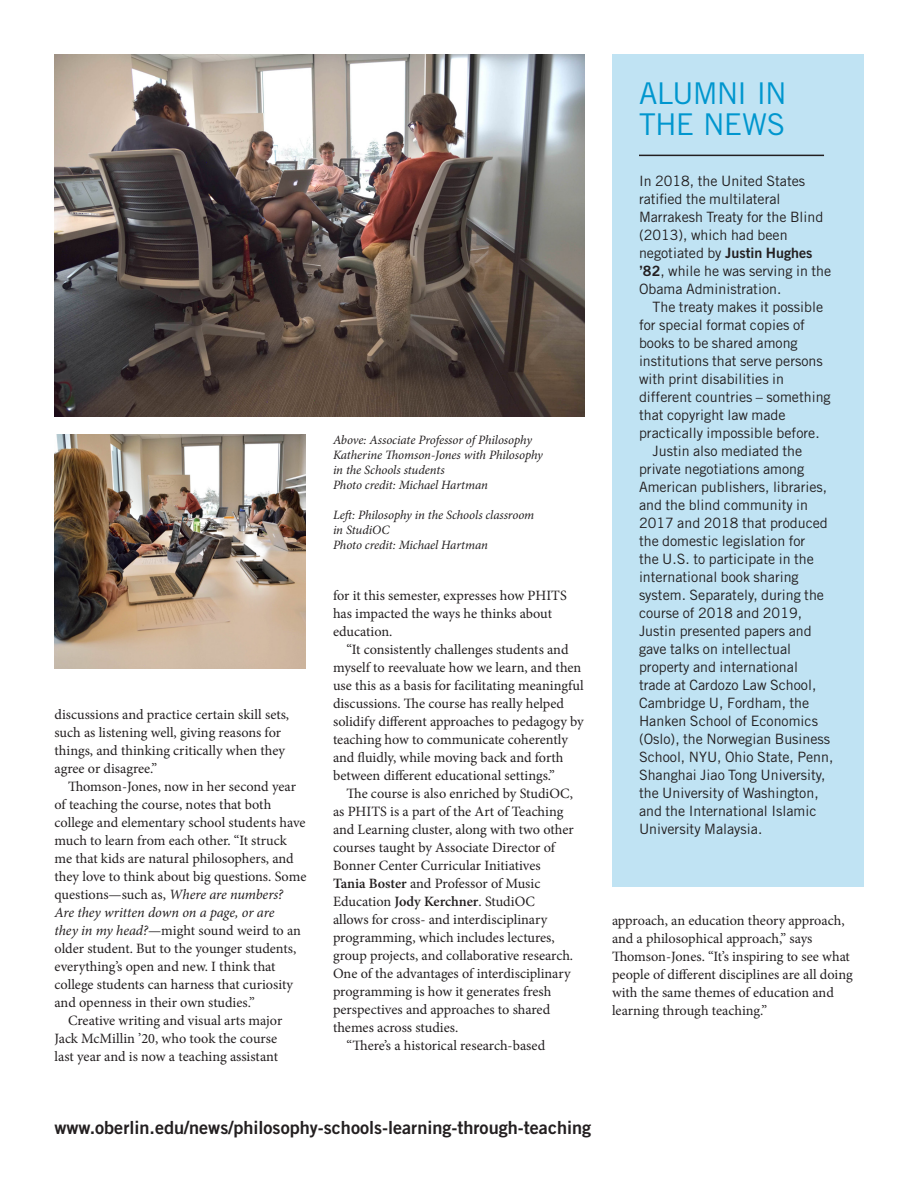
<style>
.page{position:relative;width:918px;height:1188px;background:#fff}
.page>*{position:absolute;margin:0;border:0;box-sizing:border-box;transform-origin:0 0}
.t1{font:30px/31.5px "Trade Gothic LT Std";letter-spacing:-.035em;color:#0096ce}
.t2{font:18.15px "Trade Gothic LT Std Bd 2";color:#231f20}
.t3{font:14.25px/18px "Minion Pro";color:#231f20}
.t4{font:14.25px/18px "Trade Gothic LT Std";color:#231f20}
.t5{font:italic 12.75px/15px "Minion Pro";letter-spacing:-.01em;color:#231f20}
.s1{font-style:italic}
.s2{font-weight:600}
.s3{font-family:"Trade Gothic LT Std Bd 2"}
</style>
<div class="page">
<img style="left:54px;top:54px;width:531px;height:362px">
<img style="left:55px;top:434px;width:251px;height:234px">
<div style="left:612px;top:54px;width:252px;height:833px;background:#c0e3f3"></div>
<hr style="left:639px;top:155px;width:185px;height:1px;background:#231f20">
<p class="t3" style="left:55px;top:706px;width:236px">discussions and practice certain skill sets, such as listening well, giving reasons for things, and thinking critically when they agree or disagree.”</p>
<p class="t3" style="left:55px;top:778px;width:253px;text-indent:14px">Thomson-Jones, now in her second year of teaching the course, notes that both college and elementary school students have much to learn from each other. “It struck me that kids are natural philosophers, and they love to think about big questions. Some questions—such as, <span class="s1">Where are numbers?<br>Are they written down on a page, or are<br>they in my head?</span>—might sound weird to an older student. But to the younger students, everything’s open and new. I think that college students can harness that curiosity and openness in their own studies.”</p>
<p class="t3" style="left:55px;top:1012px;width:229px;text-indent:14px">Creative writing and visual arts major<br>Jack McMillin ’20, who took the course last year and is now a teaching assistant</p>
<p class="t5" style="left:333px;top:432px;width:211px">Above: Associate Professor of Philosophy Katherine Thomson-Jones with Philosophy in the Schools students<br>Photo credit: Michael Hartman</p>
<p class="t5" style="left:333px;top:507px;width:203px">Left: Philosophy in the Schools classroom in StudiOC<br>Photo credit: Michael Hartman</p>
<p class="t3" style="left:333px;top:587px;width:235px">for it this semester, expresses how PHITS has impacted the ways he thinks about education.</p>
<p class="t3" style="left:333px;top:641px;width:252px;text-indent:14px">“It consistently challenges students and myself to reevaluate how we learn, and then use this as a basis for facilitating meaningful discussions. The course has really helped solidify different approaches to pedagogy by teaching how to communicate coherently and fluidly, while moving back and forth between different educational settings.”</p>
<p class="t3" style="left:333px;top:785px;width:242px;text-indent:14px">The course is also enriched by StudiOC, as PHITS is a part of the Art of Teaching and Learning cluster, along with two other courses taught by Associate Director of Bonner Center Curricular Initiatives <span class="s2">Tania Boster</span> and Professor of Music Education <span class="s2">Jody Kerchner</span>. StudiOC allows for cross- and interdisciplinary programming, which includes lectures, group projects, and collaborative research.<br>One of the advantages of interdisciplinary programming is how it generates fresh perspectives and approaches to shared themes across studies.</p>
<p class="t3" style="left:346px;top:1037px;width:200px">“There’s a historical research-based</p>
<p class="t1" style="left:639px;top:77px;width:149px">ALUMNI IN<br>THE NEWS</p>
<p class="t4" style="left:639px;top:172px;width:194px">In 2018, the United States ratified the multilateral<br>Marrakesh Treaty for the Blind (2013), which had been negotiated by <span class="s3">Justin Hughes ’82</span>, while he was serving in the<br>Obama Administration.</p>
<p class="t4" style="left:639px;top:298px;width:193px;text-indent:14px">The treaty makes it possible for special format copies of books to be shared among institutions that serve persons with print disabilities in different countries – something that copyright law made practically impossible before.</p>
<p class="t4" style="left:639px;top:442px;width:196px;text-indent:14px">Justin also mediated the private negotiations among<br>American publishers, libraries, and the blind community in<br>2017 and 2018 that produced the domestic legislation for<br>the U.S. to participate in the international book sharing system. Separately, during the course of 2018 and 2019,<br>Justin presented papers and gave talks on intellectual property and international<br>trade at Cardozo Law School,<br>Cambridge U, Fordham, the<br>Hanken School of Economics (Oslo), the Norwegian Business<br>School, NYU, Ohio State, Penn,<br>Shanghai Jiao Tong University, the University of Washington, and the International Islamic<br>University Malaysia.</p>
<p class="t3" style="left:612px;top:912px;width:242px">approach, an education theory approach, and a philosophical approach,” says Thomson-Jones. “It’s inspiring to see what people of different disciplines are all doing with the same themes of education and learning through teaching.”</p>
<p class="t2" style="left:55px;top:1116px;width:538px">www.oberlin.edu/news/philosophy-schools-learning-through-teaching</p>
</div>
